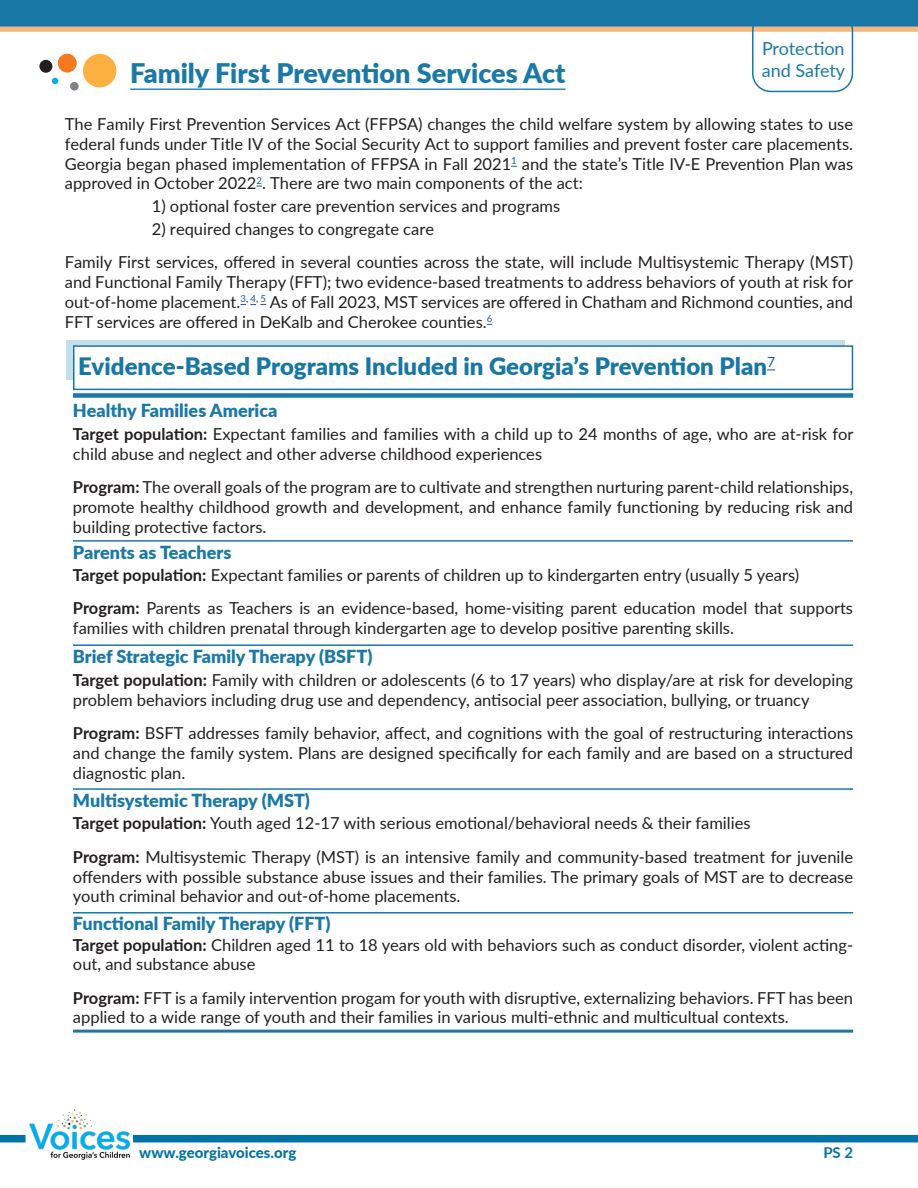
<style>
.page{position:relative;width:918px;height:1188px;background:#fff}
.page>*{position:absolute;margin:0;border:0;box-sizing:border-box;transform-origin:0 0}
.t1{font:900 27px "Lato";color:#1a79a6}
.Title_section{font:900 24px "Lato";color:#1877a5}
.Title_section-2{font:900 18px "Lato";color:#1a79a6}
.Public_Health_Information{font:18px/21.6px "Lato";letter-spacing:-.005em;color:#1a79a6}
.t2{font:16.5px/19.8px "Lato";color:#231f20}
.t3{font:800 15px "Lato";color:#0072a3}
.t4{font:700 15px "Lato";color:#0072a3}
.s1{font-weight:700}
</style>
<div class="page">
<div style="left:0;top:1135px;width:26px;height:7px;background:#0072a3"></div>
<div style="left:133px;top:1135px;width:785px;height:7px;background:#0072a3"></div>
<img style="left:29px;top:1109px;width:101px;height:51px">
<div style="left:66px;top:341px;width:779px;height:39px;background:#c6dee9"></div>
<div style="left:73px;top:345px;width:780px;height:45px;background:#fff;border:2px solid #1877a5"></div>
<div style="left:0;top:2px;width:918px;height:30px;background:#f6b780"></div>
<div style="left:83px;top:54px;width:33px;height:33px;background:#fbb03f;border-radius:50%"></div>
<div style="left:58px;top:54px;width:19px;height:19px;background:#f47921;border-radius:50%"></div>
<div style="left:39px;top:60px;width:13px;height:13px;background:#231f20;border-radius:50%"></div>
<div style="left:70px;top:82px;width:9px;height:9px;background:#808285;border-radius:50%"></div>
<svg style="left:52px;top:78px;width:6px;height:6px"></svg>
<hr style="left:130px;top:89px;width:436px;height:1px;background:#1a79a6">
<div style="left:0;top:0;width:918px;height:27px;background:#1877a5"></div>
<div style="left:752px;top:12px;width:101px;height:80px;border:2px solid #1877a5;border-radius:18px"></div>
<div style="left:73px;top:393px;width:780px;height:5px;background:#1a79a6"></div>
<hr style="left:73px;top:540px;width:780px;height:2px;background:#1a79a6">
<hr style="left:73px;top:644px;width:780px;height:2px;background:#1a79a6">
<hr style="left:73px;top:788px;width:780px;height:2px;background:#1a79a6">
<hr style="left:73px;top:912px;width:780px;height:2px;background:#1a79a6">
<hr style="left:73px;top:1030px;width:780px;height:3px;background:#1a79a6">
<svg style="left:240px;top:304px;width:26px;height:1px"></svg>
<p class="t1" style="left:130px;top:53px;width:437px">Family First Prevention Services Act</p>
<p class="Public_Health_Information" style="left:762px;top:37px;width:85px">Protection and Safety</p>
<p class="t2" style="left:65px;top:113px;width:790px;text-align:justify">The Family First Prevention Services Act (FFPSA) changes the child welfare system by allowing states to use federal funds under Title IV of the Social Security Act to support families and prevent foster care placements.<br>Georgia began phased implementation of FFPSA in Fall 2021<sup>1</sup> and the state’s Title IV-E Prevention Plan was approved in October 2022<sup>2</sup>. There are two main components of the act:</p>
<p class="t2" style="left:152px;top:196px;width:410px">1) optional foster care prevention services and programs</p>
<p class="t2" style="left:152px;top:218px;width:284px">2) required changes to congregate care</p>
<p class="t2" style="left:65px;top:252px;width:790px;text-align:justify">Family First services, offered in several counties across the state, will include Multisystemic Therapy (MST) and Functional Family Therapy (FFT); two evidence-based treatments to address behaviors of youth at risk for out-of-home placement.<sup>3</sup><sup>,</sup> <sup>4</sup><sup>,</sup> <sup>5</sup> As of Fall 2023, MST services are offered in Chatham and Richmond counties, and FFT services are offered in DeKalb and Cherokee counties.<sup>6</sup></p>
<p class="Title_section" style="left:78px;top:348px;width:699px">Evidence-Based Programs Included in Georgia’s Prevention Plan<sup>7</sup></p>
<p class="Title_section-2" style="left:73px;top:397px;width:206px">Healthy Families America</p>
<p class="t2" style="left:73px;top:424px;width:782px"><span class="s1">Target population:</span> Expectant families and families with a child up to 24 months of age, who are at-risk for child abuse and neglect and other adverse childhood experiences</p>
<p class="t2" style="left:73px;top:477px;width:782px;text-align:justify"><span class="s1">Program:</span> The overall goals of the program are to cultivate and strengthen nurturing parent-child relationships, promote healthy childhood growth and development, and enhance family functioning by reducing risk and building protective factors.</p>
<p class="Title_section-2" style="left:73px;top:539px;width:160px">Parents as Teachers</p>
<p class="t2" style="left:73px;top:564px;width:728px"><span class="s1">Target population:</span> Expectant families or parents of children up to kindergarten entry (usually 5 years)</p>
<p class="t2" style="left:73px;top:598px;width:782px"><span class="s1">Program:</span> Parents as Teachers is an evidence-based, home-visiting parent education model that supports families with children prenatal through kindergarten age to develop positive parenting skills.</p>
<p class="Title_section-2" style="left:73px;top:643px;width:301px">Brief Strategic Family Therapy (BSFT)</p>
<p class="t2" style="left:73px;top:670px;width:782px"><span class="s1">Target population:</span> Family with children or adolescents (6 to 17 years) who display/are at risk for developing problem behaviors including drug use and dependency, antisocial peer association, bullying, or truancy</p>
<p class="t2" style="left:73px;top:723px;width:782px;text-align:justify"><span class="s1">Program:</span> BSFT addresses family behavior, affect, and cognitions with the goal of restructuring interactions and change the family system. Plans are designed specifically for each family and are based on a structured diagnostic plan.</p>
<p class="Title_section-2" style="left:73px;top:787px;width:239px">Multisystemic Therapy (MST)</p>
<p class="t2" style="left:73px;top:813px;width:679px"><span class="s1">Target population:</span> Youth aged 12-17 with serious emotional/behavioral needs &amp; their families</p>
<p class="t2" style="left:73px;top:846px;width:782px;text-align:justify"><span class="s1">Program:</span> Multisystemic Therapy (MST) is an intensive family and community-based treatment for juvenile offenders with possible substance abuse issues and their families. The primary goals of MST are to decrease youth criminal behavior and out-of-home placements.</p>
<p class="Title_section-2" style="left:73px;top:910px;width:259px">Functional Family Therapy (FFT)</p>
<p class="t2" style="left:73px;top:934px;width:782px"><span class="s1">Target population:</span> Children aged 11 to 18 years old with behaviors such as conduct disorder, violent acting&shy;out, and substance abuse</p>
<p class="t2" style="left:73px;top:987px;width:782px"><span class="s1">Program:</span> FFT is a family intervention progam for youth with disruptive, externalizing behaviors. FFT has been applied to a wide range of youth and their families in various multi-ethnic and multicultual contexts.</p>
<p class="t3" style="left:139px;top:1141px;width:159px">www.georgiavoices.org</p>
<p class="t4" style="left:823px;top:1141px;width:31px">PS 2</p>
</div>
